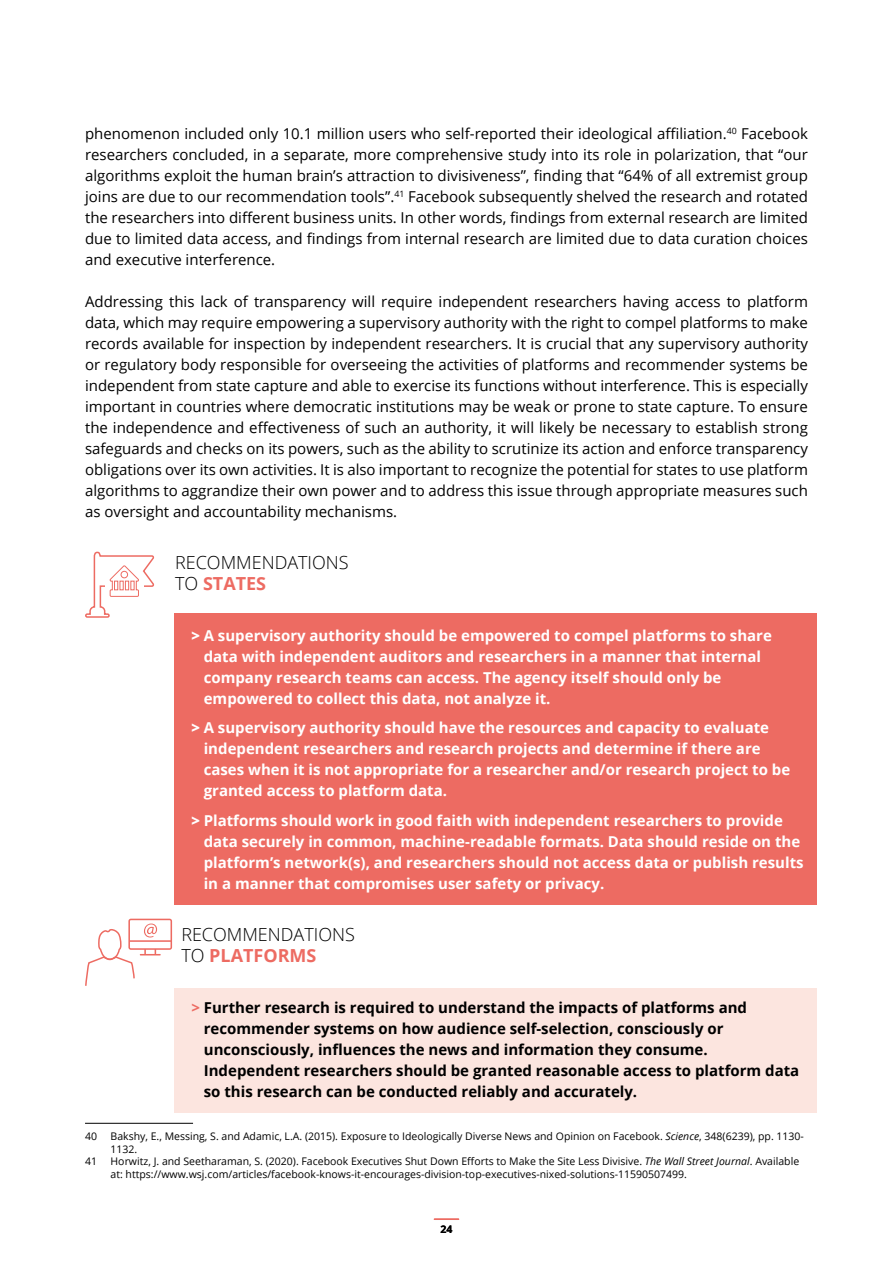
<style>
.page{position:relative;width:893px;height:1263px;background:#fff}
.page>*{position:absolute;margin:0;border:0;box-sizing:border-box;transform-origin:0 0}
.t1{font:300 18px/20.7px "Open Sans";color:#000}
.t2{font:15px/21px "Open Sans";color:#000;text-align:justify}
.t3{font:700 15px/21px "Open Sans";color:#fff}
.t4{font:700 15px/21px "Open Sans";color:#000}
.t5{font:10.5px/12.6px "Open Sans";color:#000}
.t6{font:700 10.5px "Open Sans";color:#000}
.s1{font-weight:700;color:#ed6b62}
.s2{font-weight:800}
.s3{color:#ed6b62}
.s4{font-style:italic}
</style>
<div class="page">
<hr style="left:434px;top:1218px;width:24px;height:2px;background:#ed6b62">
<div style="left:174px;top:613px;width:642px;height:107px;background:#ed6b62"></div>
<div style="left:174px;top:706px;width:642px;height:106px;background:#ed6b62"></div>
<div style="left:174px;top:798px;width:642px;height:107px;background:#ed6b62"></div>
<div style="left:174px;top:988px;width:642px;height:125px;background:#fce5df"></div>
<svg style="left:85px;top:551px;width:70px;height:67px"></svg>
<hr style="left:85px;top:1123px;width:108px;height:1px;background:#000">
<svg style="left:85px;top:919px;width:87px;height:67px"></svg>
<p class="t2" style="left:85px;top:123px;width:724px">phenomenon included only 10.1 million users who self-reported their ideological affiliation.<sup>40</sup> Facebook researchers concluded, in a separate, more comprehensive study into its role in polarization, that “our algorithms exploit the human brain’s attraction to divisiveness”, finding that “64% of all extremist group joins are due to our recommendation tools”.<sup>41</sup> Facebook subsequently shelved the research and rotated the researchers into different business units. In other words, findings from external research are limited due to limited data access, and findings from internal research are limited due to data curation choices and executive interference.</p>
<p class="t2" style="left:85px;top:291px;width:724px">Addressing this lack of transparency will require independent researchers having access to platform data, which may require empowering a supervisory authority with the right to compel platforms to make records available for inspection by independent researchers. It is crucial that any supervisory authority or regulatory body responsible for overseeing the activities of platforms and recommender systems be independent from state capture and able to exercise its functions without interference. This is especially important in countries where democratic institutions may be weak or prone to state capture. To ensure the independence and effectiveness of such an authority, it will likely be necessary to establish strong safeguards and checks on its powers, such as the ability to scrutinize its action and enforce transparency obligations over its own activities. It is also important to recognize the potential for states to use platform algorithms to aggrandize their own power and to address this issue through appropriate measures such as oversight and accountability mechanisms.</p>
<p class="t1" style="left:175px;top:552px;width:175px">RECOMMENDATIONS<br>TO <span class="s1">STATES</span></p>
<p class="t3" style="left:204px;top:624px;width:570px;text-indent:-12px"><span class="s2">&gt;</span> A supervisory authority should be empowered to compel platforms to share data with independent auditors and researchers in a manner that internal company research teams can access. The agency itself should only be empowered to collect this data, not analyze it.</p>
<p class="t3" style="left:204px;top:717px;width:588px;text-indent:-12px"><span class="s2">&gt;</span> A supervisory authority should have the resources and capacity to evaluate independent researchers and research projects and determine if there are cases when it is not appropriate for a researcher and/or research project to be granted access to platform data.</p>
<p class="t3" style="left:204px;top:809px;width:601px;text-indent:-12px"><span class="s2">&gt;</span> Platforms should work in good faith with independent researchers to provide data securely in common, machine-readable formats. Data should reside on the platform’s network(s), and researchers should not access data or publish results in a manner that compromises user safety or privacy.</p>
<p class="t1" style="left:181px;top:923px;width:175px">RECOMMENDATIONS<br>TO <span class="s1">PLATFORMS</span></p>
<p class="t4" style="left:204px;top:996px;width:597px;text-indent:-12px"><span class="s3">&gt;</span> Further research is required to understand the impacts of platforms and recommender systems on how audience self-selection, consciously or unconsciously, influences the news and information they consume.<br>Independent researchers should be granted reasonable access to platform data so this research can be conducted reliably and accurately.</p>
<p class="t5" style="left:85px;top:1130px;width:14px">40</p>
<p class="t5" style="left:111px;top:1130px;width:695px">Bakshy, E., Messing, S. and Adamic, L.A. (2015). Exposure to Ideologically Diverse News and Opinion on Facebook. <span class="s4">Science</span>, 348(6239), pp. 1130-<br>1132.</p>
<p class="t5" style="left:85px;top:1155px;width:14px">41</p>
<p class="t5" style="left:111px;top:1155px;width:690px">Horwitz, J. and Seetharaman, S. (2020). Facebook Executives Shut Down Efforts to Make the Site Less Divisive. <span class="s4">The Wall Street Journal</span>. Available at: https://www.wsj.com/articles/facebook-knows-it-encourages-division-top-executives-nixed-solutions-11590507499.</p>
<p class="t6" style="left:440px;top:1221px;width:13px">24</p>
</div>
